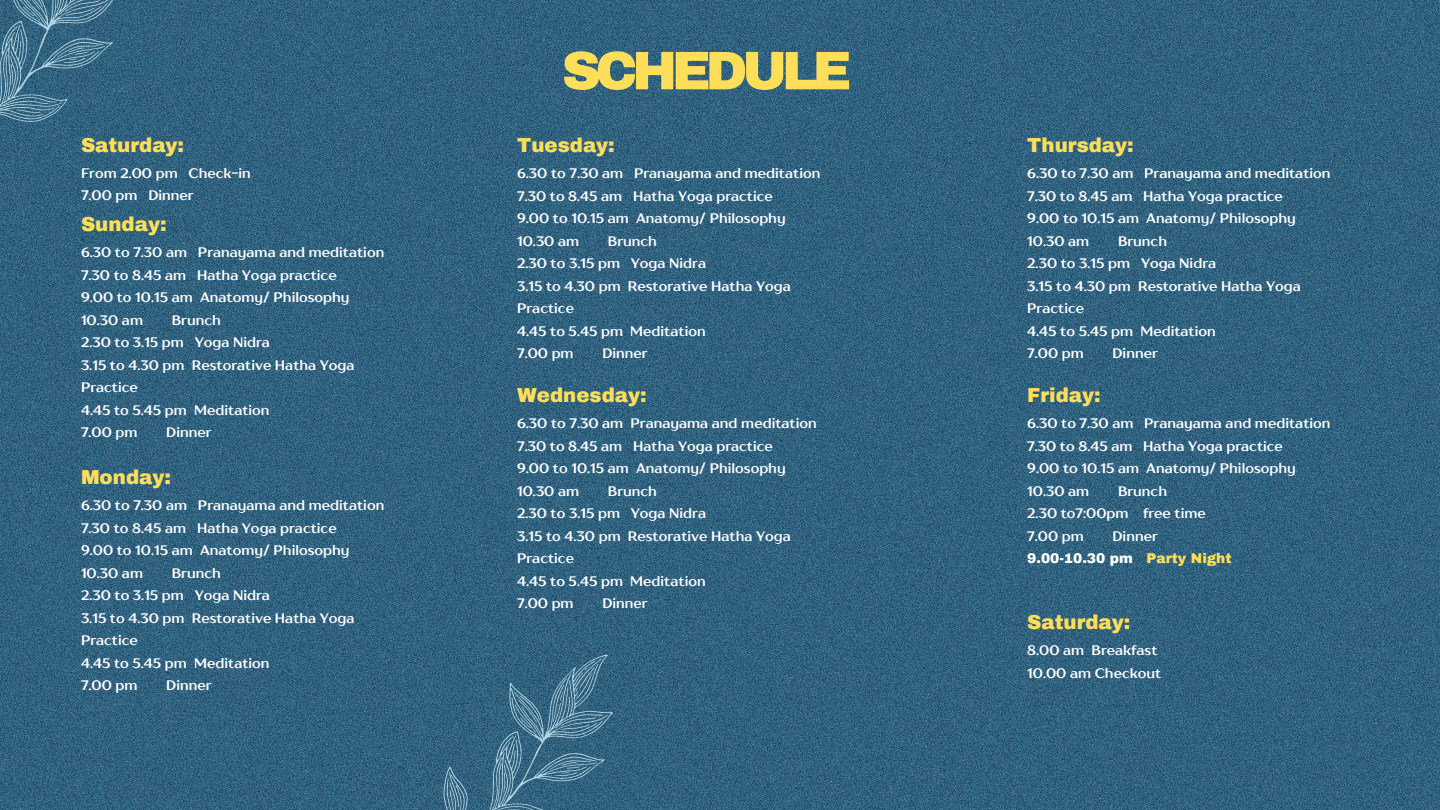
<style>
.page{position:relative;width:1440px;height:810px;background:#fff}
.page>*{position:absolute;margin:0;border:0;box-sizing:border-box;transform-origin:0 0}
.t1{font:900 54.3px "Archivo";letter-spacing:-.1em;color:#ffde59}
.t2{font:900 19.8px "Archivo";color:#ffde59}
.t3{font:700 13.8px/22.5px "TT Drugs";color:#fff}
.t4{font:900 13.8px "Archivo";color:#fff}
.s1{color:#ffde59}
</style>
<div class="page">
<img style="left:0;top:0;width:1440px;height:810px">
<svg style="left:0;top:0;width:163px;height:213px;background:#386885"></svg>
<svg style="left:376px;top:619px;width:282px;height:191px;background:#316280"></svg>
<svg style="left:506px;top:808px;width:23px;height:2px"></svg>
<svg style="left:425px;top:772px;width:50px;height:38px;background:#406e8a"></svg>
<svg style="left:493px;top:667px;width:110px;height:126px;background:#45748e"></svg>
<h2 class="t2" style="left:81px;top:134px;width:105px">Saturday:</h2>
<p class="t3" style="left:81px;top:162px;width:171px">From 2.00 pm Check-in<br>7.00 pm Dinner</p>
<h2 class="t2" style="left:81px;top:213px;width:87px">Sunday:</h2>
<p class="t3" style="left:81px;top:241px;width:305px">6.30 to 7.30 am Pranayama and meditation<br>7.30 to 8.45 am Hatha Yoga practice<br>9.00 to 10.15 am Anatomy/ Philosophy<br>10.30 am</p>
<p class="t3" style="left:81px;top:308px;width:275px;text-indent:91px">Brunch<br>2.30 to 3.15 pm Yoga Nidra<br>3.15 to 4.30 pm Restorative Hatha Yoga<br>Practice<br>4.45 to 5.45 pm Meditation<br>7.00 pm</p>
<p class="t3" style="left:166px;top:421px;width:47px">Dinner</p>
<h2 class="t2" style="left:81px;top:467px;width:92px">Monday:</h2>
<p class="t3" style="left:81px;top:494px;width:305px">6.30 to 7.30 am Pranayama and meditation<br>7.30 to 8.45 am Hatha Yoga practice<br>9.00 to 10.15 am Anatomy/ Philosophy<br>10.30 am</p>
<p class="t3" style="left:81px;top:562px;width:275px;text-indent:91px">Brunch<br>2.30 to 3.15 pm Yoga Nidra<br>3.15 to 4.30 pm Restorative Hatha Yoga<br>Practice<br>4.45 to 5.45 pm Meditation<br>7.00 pm</p>
<p class="t3" style="left:166px;top:674px;width:47px">Dinner</p>
<h1 class="t1" style="left:562px;top:42px;width:291px">SCHEDULE</h1>
<h2 class="t2" style="left:517px;top:134px;width:99px">Tuesday:</h2>
<p class="t3" style="left:517px;top:162px;width:305px">6.30 to 7.30 am Pranayama and meditation<br>7.30 to 8.45 am Hatha Yoga practice<br>9.00 to 10.15 am Anatomy/ Philosophy<br>10.30 am</p>
<p class="t3" style="left:517px;top:229px;width:275px;text-indent:91px">Brunch<br>2.30 to 3.15 pm Yoga Nidra<br>3.15 to 4.30 pm Restorative Hatha Yoga<br>Practice<br>4.45 to 5.45 pm Meditation<br>7.00 pm</p>
<p class="t3" style="left:602px;top:342px;width:47px">Dinner</p>
<h2 class="t2" style="left:517px;top:384px;width:131px">Wednesday:</h2>
<p class="t3" style="left:517px;top:412px;width:301px">6.30 to 7.30 am Pranayama and meditation<br>7.30 to 8.45 am Hatha Yoga practice<br>9.00 to 10.15 am Anatomy/ Philosophy<br>10.30 am</p>
<p class="t3" style="left:517px;top:479px;width:275px;text-indent:91px">Brunch<br>2.30 to 3.15 pm Yoga Nidra<br>3.15 to 4.30 pm Restorative Hatha Yoga<br>Practice<br>4.45 to 5.45 pm Meditation<br>7.00 pm</p>
<p class="t3" style="left:602px;top:592px;width:47px">Dinner</p>
<h2 class="t2" style="left:1027px;top:134px;width:108px">Thursday:</h2>
<p class="t3" style="left:1027px;top:162px;width:305px">6.30 to 7.30 am Pranayama and meditation<br>7.30 to 8.45 am Hatha Yoga practice<br>9.00 to 10.15 am Anatomy/ Philosophy<br>10.30 am</p>
<p class="t3" style="left:1027px;top:229px;width:275px;text-indent:91px">Brunch<br>2.30 to 3.15 pm Yoga Nidra<br>3.15 to 4.30 pm Restorative Hatha Yoga<br>Practice<br>4.45 to 5.45 pm Meditation<br>7.00 pm</p>
<p class="t3" style="left:1113px;top:342px;width:47px">Dinner</p>
<h2 class="t2" style="left:1027px;top:384px;width:75px">Friday:</h2>
<p class="t3" style="left:1027px;top:412px;width:305px">6.30 to 7.30 am Pranayama and meditation<br>7.30 to 8.45 am Hatha Yoga practice<br>9.00 to 10.15 am Anatomy/ Philosophy<br>10.30 am</p>
<p class="t3" style="left:1027px;top:479px;width:180px;text-indent:91px">Brunch<br>2.30 to7:00pm free time<br>7.00 pm</p>
<p class="t3" style="left:1113px;top:524px;width:47px">Dinner</p>
<p class="t4" style="left:1027px;top:551px;width:206px">9.00-10.30 pm <span class="s1">Party Night</span></p>
<h2 class="t2" style="left:1027px;top:611px;width:105px">Saturday:</h2>
<p class="t3" style="left:1027px;top:639px;width:135px">8.00 am Breakfast<br>10.00 am Checkout</p>
</div>
